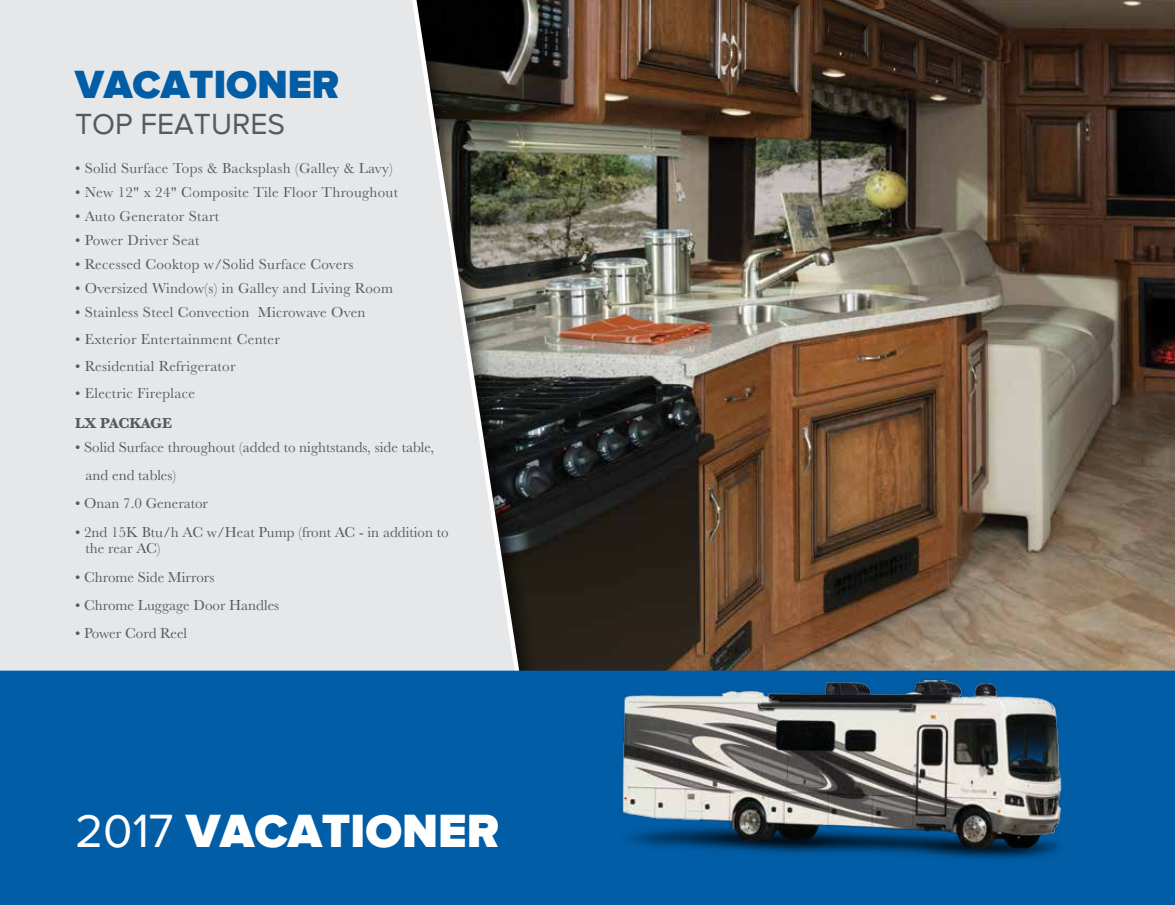
<style>
.page{position:relative;width:1175px;height:905px;background:#fff}
.page>*{position:absolute;margin:0;border:0;box-sizing:border-box;transform-origin:0 0}
.t1{font:900 48px "Proxima NW01";color:#fff}
.t2{font:900 40.5px "Proxima NW01";color:#005da6}
.t3{font:30px "Proxima NW01 Alt Reg";color:#58595b}
.t4{font:15px "Baskerville";letter-spacing:.02em;color:#58595b}
.t5{font:15px/28.3px "Baskerville";color:#58595b}
.t6{font:15px "Baskerville";letter-spacing:-.005em;color:#58595b}
.t7{font:700 15px "Baskerville";color:#58595b}
.s1{font-family:"Proxima NW01 Alt Reg";font-weight:400}
</style>
<div class="page">
<img style="left:551px;top:0;width:623px;height:670px">
<div style="left:0;top:0;width:551px;height:759px;background:#000;opacity:.6"></div>
<svg style="left:0;top:0;width:533px;height:670px;background:#d2d3d3"></svg>
<div style="left:0;top:670px;width:1174px;height:234px;background:#005da6"></div>
<img style="left:602px;top:669px;width:477px;height:190px">
<h2 class="t2" style="left:75px;top:61px;width:266px">VACATIONER</h2>
<h3 class="t3" style="left:75px;top:107px;width:211px">TOP FEATURES</h3>
<p class="t4" style="left:75px;top:158px;width:319px">• Solid Surface Tops &amp; Backsplash (Galley &amp; Lavy)</p>
<p class="t4" style="left:75px;top:182px;width:324px">• New 12" x 24" Composite Tile Floor Throughout</p>
<p class="t4" style="left:75px;top:206px;width:146px">• Auto Generator Start</p>
<p class="t4" style="left:75px;top:230px;width:126px">• Power Driver Seat</p>
<p class="t4" style="left:75px;top:254px;width:280px">• Recessed Cooktop w/Solid Surface Covers</p>
<p class="t4" style="left:75px;top:278px;width:319px">• Oversized Window(s) in Galley and Living Room</p>
<p class="t4" style="left:75px;top:302px;width:292px">• Stainless Steel Convection Microwave Oven</p>
<p class="t4" style="left:75px;top:329px;width:206px">• Exterior Entertainment Center</p>
<p class="t4" style="left:75px;top:356px;width:162px">• Residential Refrigerator</p>
<p class="t4" style="left:75px;top:383px;width:121px">• Electric Fireplace</p>
<p class="t7" style="left:75px;top:412px;width:99px">LX PACKAGE</p>
<p class="t5" style="left:86px;top:433px;width:350px;text-indent:-10px">• Solid Surface throughout (added to nightstands, side table, and end tables)</p>
<p class="t5" style="left:75px;top:489px;width:134px">• Onan 7.0 Generator</p>
<p class="t5" style="left:86px;top:524px;width:364px;line-height:16.5px;text-indent:-10px">• 2nd 15K Btu/h AC w/Heat Pump (front AC - in addition to the rear AC)</p>
<p class="t5" style="left:75px;top:562px;width:141px">• Chrome Side Mirrors</p>
<p class="t5" style="left:75px;top:591px;width:206px">• Chrome Luggage Door Handles</p>
<p class="t6" style="left:75px;top:624px;width:114px">• Power Cord Reel</p>
<h1 class="t1" style="left:75px;top:802px;width:426px"><span class="s1">2017</span> VACATIONER</h1>
</div>
